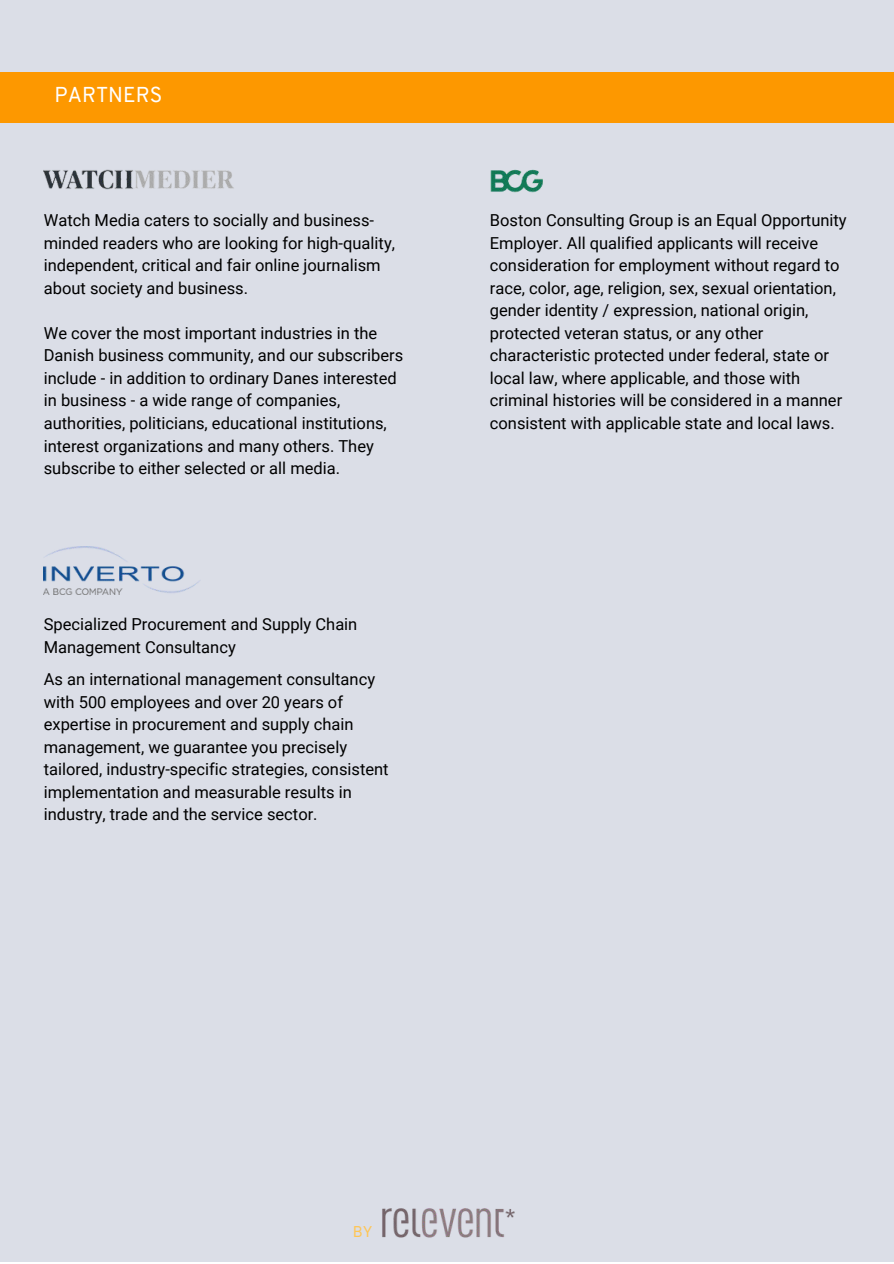
<style>
.page{position:relative;width:894px;height:1264px;background:#fff}
.page>*{position:absolute;margin:0;border:0;box-sizing:border-box;transform-origin:0 0}
.t1{font:21px "Overpass";color:#fff}
.t2{font:16.5px/22.5px "Roboto";color:#000}
.t3{font:15.15px "Overpass";color:#ffc553}
</style>
<div class="page">
<div style="left:0;top:0;width:893px;height:1261px;background:#dbdee7"></div>
<img style="left:382px;top:1208px;width:133px;height:30px">
<img style="left:44px;top:170px;width:190px;height:20px">
<img style="left:44px;top:546px;width:155px;height:49px">
<img style="left:490px;top:170px;width:52px;height:23px">
<div style="left:0;top:72px;width:893px;height:50px;background:#fd9800"></div>
<p class="t1" style="left:55px;top:79px;width:109px">PARTNERS</p>
<p class="t1" style="left:43px;top:86px;width:109px">PARTNERS</p>
<p class="t2" style="left:44px;top:209px;width:352px">Watch Media caters to socially and business&shy;minded readers who are looking for high-quality, independent, critical and fair online journalism about society and business.</p>
<p class="t2" style="left:44px;top:321px;width:361px">We cover the most important industries in the Danish business community, and our subscribers include - in addition to ordinary Danes interested in business - a wide range of companies, authorities, politicians, educational institutions, interest organizations and many others. They subscribe to either selected or all media.</p>
<p class="t2" style="left:44px;top:612px;width:315px">Specialized Procurement and Supply Chain<br>Management Consultancy</p>
<p class="t2" style="left:44px;top:667px;width:346px">As an international management consultancy with 500 employees and over 20 years of expertise in procurement and supply chain management, we guarantee you precisely tailored, industry-specific strategies, consistent implementation and measurable results in industry, trade and the service sector.</p>
<p class="t2" style="left:489px;top:209px;width:358px">Boston Consulting Group is an Equal Opportunity Employer. All qualified applicants will receive consideration for employment without regard to race, color, age, religion, sex, sexual orientation, gender identity / expression, national origin, protected veteran status, or any other characteristic protected under federal, state or local law, where applicable, and those with criminal histories will be considered in a manner consistent with applicable state and local laws.</p>
<p class="t3" style="left:353px;top:1221px;width:21px">BY</p>
</div>
